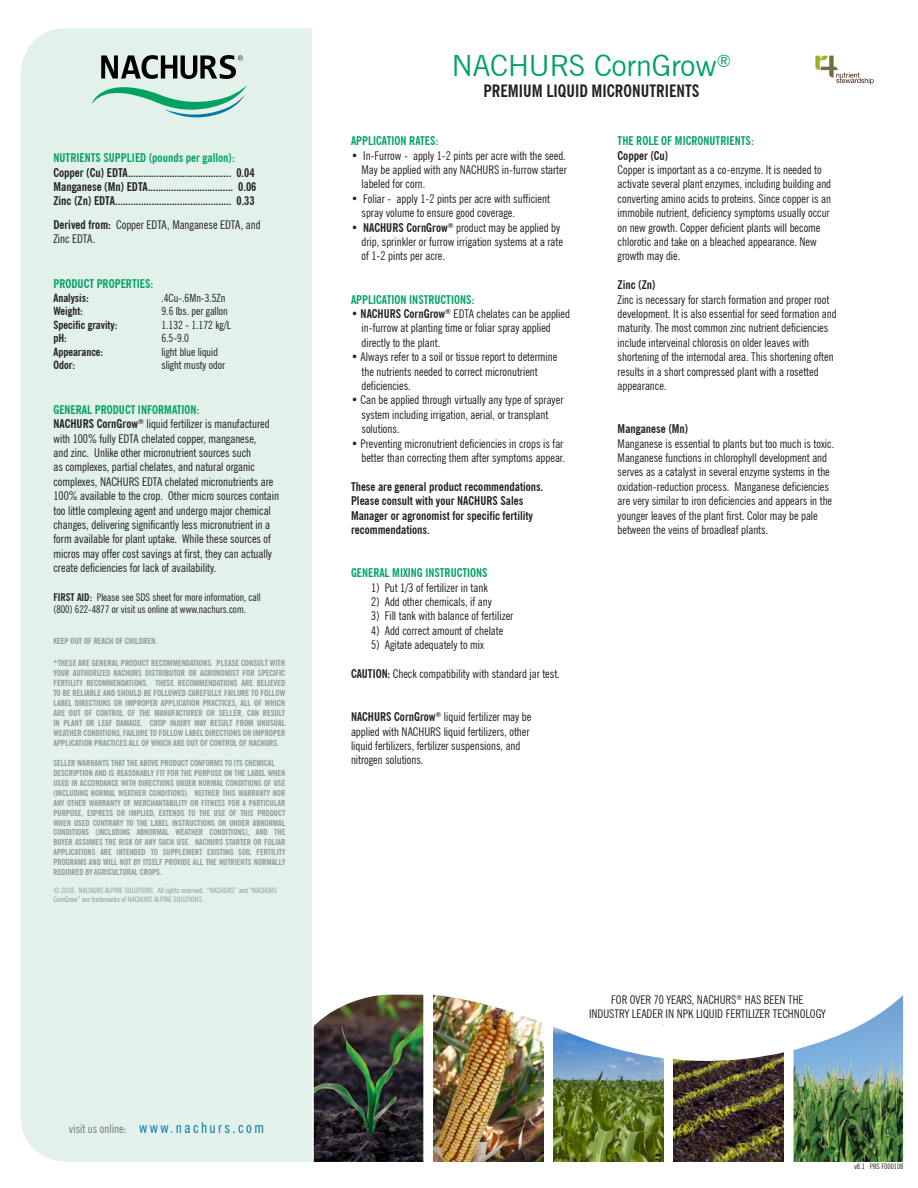
<style>
.page{position:relative;width:918px;height:1188px;background:#fff}
.page>*{position:absolute;margin:0;border:0;box-sizing:border-box;transform-origin:0 0}
.t1{font:29.25px "News Gothic BT";color:#00a261}
.t2{font:700 condensed 17.1px "News Gothic BT";color:#231f20}
.t3{font:condensed 15px "News Gothic BT";letter-spacing:.16em;color:#0078ae}
.txBaseNEW{font:condensed 12px/14.4px "News Gothic BT";color:#231f20}
.t4{font:700 condensed 12px/14.4px "News Gothic BT";color:#231f20}
.t5{font:700 condensed 12px "News Gothic BT";color:#00a261}
.txBaseNEW-2{font:700 condensed 12px "News Gothic BT";color:#00a260}
.t6{font:condensed 11.25px "News Gothic BT";color:#231f20}
.t7{font:700 condensed 11.25px "News Gothic BT";color:#231f20}
.t8{font:condensed 10.5px/12.6px "News Gothic BT";color:#231f20}
.t9{font:700 condensed 8.4px/10.1px "News Gothic BT";color:#939598;text-align:justify}
.t10{font:700 condensed 8.25px/9.9px "News Gothic BT";color:#939598;text-align:justify}
.tx_Base{font:condensed 7.5px/9px "News Gothic BT";color:#939598}
.t11{font:condensed 7.5px "News Gothic BT";color:#231f20}
.s1{font-weight:700}
.s2{font-size:12px;color:#76787b}
</style>
<div class="page">
<img style="left:314px;top:1062px;width:109px;height:100px">
<img style="left:434px;top:1062px;width:109px;height:100px">
<img style="left:554px;top:1062px;width:109px;height:100px">
<img style="left:674px;top:1062px;width:109px;height:100px">
<img style="left:794px;top:1062px;width:109px;height:100px">
<img style="left:313px;top:994px;width:591px;height:68px">
<div style="left:21px;top:28px;width:291px;height:1134px;background:#e2f1e9"></div>
<svg style="left:91px;top:85px;width:156px;height:32px"></svg>
<svg style="left:101px;top:55px;width:142px;height:24px"></svg>
<svg style="left:815px;top:55px;width:59px;height:30px"></svg>
<p class="t5" style="left:53px;top:151px;width:183px">NUTRIENTS SUPPLIED (pounds per gallon):</p>
<p class="t4" style="left:53px;top:165px;width:203px">Copper (Cu) EDTA........................................ 0.04</p>
<p class="t4" style="left:53px;top:179px;width:204px">Manganese (Mn) EDTA................................. 0.06</p>
<p class="t4" style="left:53px;top:194px;width:203px">Zinc (Zn) EDTA............................................. 0.33</p>
<p class="txBaseNEW" style="left:53px;top:217px;width:209px"><span class="s1">Derived from:</span> Copper EDTA, Manganese EDTA, and</p>
<p class="txBaseNEW" style="left:53px;top:232px;width:43px">Zinc EDTA.</p>
<p class="t5" style="left:53px;top:276px;width:102px">PRODUCT PROPERTIES:</p>
<p class="t7" style="left:53px;top:291px;width:37px">Analysis:</p>
<p class="t6" style="left:161px;top:291px;width:65px">.4Cu-.6Mn-3.5Zn</p>
<p class="t7" style="left:53px;top:304px;width:31px">Weight:</p>
<p class="t6" style="left:161px;top:304px;width:68px">9.6 lbs. per gallon</p>
<p class="t7" style="left:53px;top:318px;width:65px">Specific gravity:</p>
<p class="t6" style="left:161px;top:318px;width:71px">1.132 - 1.172 kg/L</p>
<p class="t7" style="left:53px;top:331px;width:15px">pH:</p>
<p class="t6" style="left:161px;top:331px;width:29px">6.5-9.0</p>
<p class="t7" style="left:53px;top:345px;width:51px">Appearance:</p>
<p class="t6" style="left:161px;top:345px;width:58px">light blue liquid</p>
<p class="t7" style="left:53px;top:358px;width:23px">Odor:</p>
<p class="t6" style="left:161px;top:358px;width:65px">slight musty odor</p>
<p class="t5" style="left:53px;top:402px;width:147px">GENERAL PRODUCT INFORMATION:</p>
<p class="txBaseNEW" style="left:53px;top:417px;width:227px"><span class="s1">NACHURS CornGrow</span><sup>®</sup> liquid fertilizer is manufactured with 100% fully EDTA chelated copper, manganese,<br>and zinc. Unlike other micronutrient sources such<br>as complexes, partial chelates, and natural organic complexes, NACHURS EDTA chelated micronutrients are 100% available to the crop. Other micro sources contain too little complexing agent and undergo major chemical changes, delivering significantly less micronutrient in a form available for plant uptake. While these sources of micros may offer cost savings at first, they can actually create deficiencies for lack of availability.</p>
<p class="t8" style="left:53px;top:591px;width:209px"><span class="s1">FIRST AID:</span> Please see SDS sheet for more information, call (800) 622-4877 or visit us online at www.nachurs.com.</p>
<p class="t9" style="left:53px;top:636px;width:105px">KEEP OUT OF REACH OF CHILDREN.</p>
<p class="t9" style="left:53px;top:658px;width:233px">*THESE ARE GENERAL PRODUCT RECOMMENDATIONS. PLEASE CONSULT WITH YOUR AUTHORIZED NACHURS DISTRIBUTOR OR AGRONOMIST FOR SPECIFIC FERTILITY RECOMMENDATIONS. THESE RECOMMENDATIONS ARE BELIEVED TO BE RELIABLE AND SHOULD BE FOLLOWED CAREFULLY. FAILURE TO FOLLOW LABEL DIRECTIONS OR IMPROPER APPLICATION PRACTICES, ALL OF WHICH ARE OUT OF CONTROL OF THE MANUFACTURER OR SELLER, CAN RESULT IN PLANT OR LEAF DAMAGE. CROP INJURY MAY RESULT FROM UNUSUAL WEATHER CONDITIONS, FAILURE TO FOLLOW LABEL DIRECTIONS OR IMPROPER APPLICATION PRACTICES ALL OF WHICH ARE OUT OF CONTROL OF NACHURS.</p>
<p class="t10" style="left:53px;top:758px;width:223px">SELLER WARRANTS THAT THE ABOVE PRODUCT CONFORMS TO ITS CHEMICAL</p>
<p class="t10" style="left:53px;top:768px;width:233px">DESCRIPTION AND IS REASONABLY FIT FOR THE PURPOSE ON THE LABEL WHEN USED IN ACCORDANCE WITH DIRECTIONS UNDER NORMAL CONDITIONS OF USE (INCLUDING NORMAL WEATHER CONDITIONS). NEITHER THIS WARRANTY NOR ANY OTHER WARRANTY OF MERCHANTABILITY OR FITNESS FOR A PARTICULAR PURPOSE, EXPRESS OR IMPLIED, EXTENDS TO THE USE OF THIS PRODUCT WHEN USED CONTRARY TO THE LABEL INSTRUCTIONS OR UNDER ABNORMAL CONDITIONS (INCLUDING ABNORMAL WEATHER CONDITIONS), AND THE BUYER ASSUMES THE RISK OF ANY SUCH USE. NACHURS STARTER OR FOLIAR APPLICATIONS ARE INTENDED TO SUPPLEMENT EXISTING SOIL FERTILITY PROGRAMS AND WILL NOT BY ITSELF PROVIDE ALL THE NUTRIENTS NORMALLY REQUIRED BY AGRICULTURAL CROPS.</p>
<p class="tx_Base" style="left:53px;top:886px;width:225px">© 2018. NACHURS ALPINE SOLUTIONS. All rights reserved. “NACHURS” and “NACHURS<br>CornGrow” are trademarks of NACHURS ALPINE SOLUTIONS.</p>
<p class="t3" style="left:69px;top:1119px;width:196px"><span class="s2">visit us online:</span> www.nachurs.com</p>
<p class="t1" style="left:452px;top:48px;width:281px">NACHURS CornGrow<sup>®</sup></p>
<p class="t2" style="left:483px;top:80px;width:218px">PREMIUM LIQUID MICRONUTRIENTS</p>
<p class="t5" style="left:351px;top:134px;width:89px">APPLICATION RATES:</p>
<p class="txBaseNEW" style="left:362px;top:148px;width:207px;text-align:justify;text-indent:-10px">• In-Furrow - apply 1-2 pints per acre with the seed.<br>May be applied with any NACHURS in-furrow starter labeled for corn.</p>
<p class="txBaseNEW" style="left:362px;top:191px;width:190px;text-indent:-10px">• Foliar - apply 1-2 pints per acre with sufficient spray volume to ensure good coverage.</p>
<p class="txBaseNEW" style="left:362px;top:220px;width:203px;text-indent:-10px">• <span class="s1">NACHURS CornGrow</span><sup>®</sup> product may be applied by drip, sprinkler or furrow irrigation systems at a rate of 1-2 pints per acre.</p>
<p class="t5" style="left:351px;top:292px;width:125px">APPLICATION INSTRUCTIONS:</p>
<p class="txBaseNEW" style="left:362px;top:306px;width:210px;text-indent:-10px">• <span class="s1">NACHURS CornGrow</span><sup>®</sup> EDTA chelates can be applied in-furrow at planting time or foliar spray applied directly to the plant.</p>
<p class="txBaseNEW" style="left:362px;top:350px;width:197px;text-indent:-10px">• Always refer to a soil or tissue report to determine the nutrients needed to correct micronutrient deficiencies.</p>
<p class="txBaseNEW" style="left:362px;top:393px;width:204px;text-indent:-10px">• Can be applied through virtually any type of sprayer system including irrigation, aerial, or transplant solutions.</p>
<p class="txBaseNEW" style="left:351px;top:436px;width:215px;text-align:right">• Preventing micronutrient deficiencies in crops is far better than correcting them after symptoms appear.</p>
<p class="t4" style="left:351px;top:479px;width:194px">These are general product recommendations.<br>Please consult with your NACHURS Sales Manager or agronomist for specific fertility recommendations.</p>
<p class="txBaseNEW-2" style="left:351px;top:566px;width:138px">GENERAL MIXING INSTRUCTIONS</p>
<p class="txBaseNEW" style="left:371px;top:580px;width:118px">1) Put 1/3 of fertilizer in tank</p>
<p class="txBaseNEW" style="left:371px;top:594px;width:122px">2) Add other chemicals, if any</p>
<p class="txBaseNEW" style="left:371px;top:609px;width:144px">3) Fill tank with balance of fertilizer</p>
<p class="txBaseNEW" style="left:371px;top:623px;width:134px">4) Add correct amount of chelate</p>
<p class="txBaseNEW" style="left:371px;top:638px;width:114px">5) Agitate adequately to mix</p>
<p class="txBaseNEW" style="left:351px;top:666px;width:210px"><span class="s1">CAUTION:</span> Check compatibility with standard jar test.</p>
<p class="txBaseNEW" style="left:351px;top:710px;width:182px"><span class="s1">NACHURS CornGrow</span><sup>®</sup> liquid fertilizer may be applied with NACHURS liquid fertilizers, other liquid fertilizers, fertilizer suspensions, and nitrogen solutions.</p>
<p class="t5" style="left:618px;top:134px;width:138px">THE ROLE OF MICRONUTRIENTS:</p>
<p class="t4" style="left:618px;top:148px;width:52px">Copper (Cu)</p>
<p class="txBaseNEW" style="left:618px;top:162px;width:215px">Copper is important as a co-enzyme. It is needed to activate several plant enzymes, including building and converting amino acids to proteins. Since copper is an immobile nutrient, deficiency symptoms usually occur on new growth. Copper deficient plants will become chlorotic and take on a bleached appearance. New growth may die.</p>
<p class="t4" style="left:618px;top:278px;width:40px">Zinc (Zn)</p>
<p class="txBaseNEW" style="left:618px;top:292px;width:221px">Zinc is necessary for starch formation and proper root development. It is also essential for seed formation and maturity. The most common zinc nutrient deficiencies include interveinal chlorosis on older leaves with shortening of the internodal area. This shortening often results in a short compressed plant with a rosetted appearance.</p>
<p class="t4" style="left:618px;top:422px;width:72px">Manganese (Mn)</p>
<p class="txBaseNEW" style="left:618px;top:436px;width:218px">Manganese is essential to plants but too much is toxic.<br>Manganese functions in chlorophyll development and serves as a catalyst in several enzyme systems in the oxidation-reduction process. Manganese deficiencies are very similar to iron deficiencies and appears in the younger leaves of the plant first. Color may be pale between the veins of broadleaf plants.</p>
<p class="txBaseNEW" style="left:611px;top:992px;width:194px">FOR OVER 70 YEARS, NACHURS<sup>®</sup> HAS BEEN THE</p>
<p class="txBaseNEW" style="left:589px;top:1007px;width:238px">INDUSTRY LEADER IN NPK LIQUID FERTILIZER TECHNOLOGY</p>
<p class="t11" style="left:854px;top:1162px;width:51px">v8.1 PRS F000108</p>
</div>
